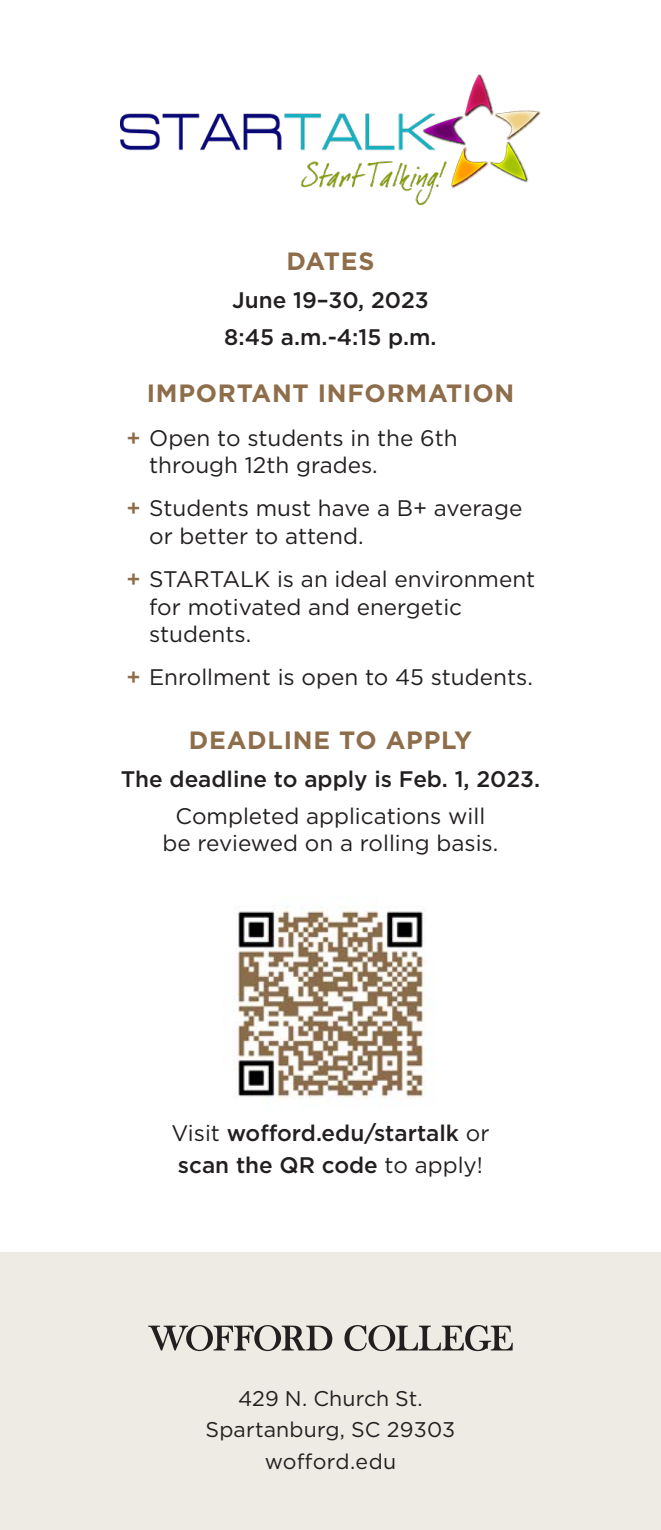
<style>
.page{position:relative;width:661px;height:1530px;background:#fff}
.page>*{position:absolute;margin:0;border:0;box-sizing:border-box;transform-origin:0 0}
.t1{font:700 25px "Gotham";letter-spacing:.03em;color:#8e6d4b}
.t2{font:22.5px/27.5px "Gotham";color:#231f20}
.t3{font:500 22.5px/37.5px "Gotham";color:#231f20;text-align:center}
.Copy-Main{font:21.25px/31.2px "Gotham";letter-spacing:.005em;color:#231f20;text-align:center}
.s1{font-weight:500;color:#8e6d4b}
.s2{font-weight:400}
</style>
<div class="page">
<img style="left:120px;top:74px;width:420px;height:132px">
<div style="left:0;top:1253px;width:660px;height:277px;background:#eeeae4"></div>
<svg style="left:148px;top:1325px;width:184px;height:26px"></svg>
<svg style="left:344px;top:1325px;width:168px;height:26px"></svg>
<img style="left:223px;top:906px;width:203px;height:193px">
<p class="t1" style="left:286px;top:245px;width:89px">DATES</p>
<p class="t3" style="left:224px;top:281px;width:214px">June 19–30, 2023<br>8:45 a.m.-4:15 p.m.</p>
<p class="t1" style="left:147px;top:377px;width:368px">IMPORTANT INFORMATION</p>
<p class="t2" style="left:149px;top:423px;width:310px;text-indent:-22px"><span class="s1">+</span> Open to students in the 6th through 12th grades.</p>
<p class="t2" style="left:149px;top:494px;width:374px;text-indent:-22px"><span class="s1">+</span> Students must have a B+ average or better to attend.</p>
<p class="t2" style="left:149px;top:565px;width:387px;text-indent:-22px"><span class="s1">+</span> STARTALK is an ideal environment for motivated and energetic students.</p>
<p class="t2" style="left:126px;top:663px;width:407px"><span class="s1">+</span> Enrollment is open to 45 students.</p>
<p class="t1" style="left:189px;top:724px;width:284px">DEADLINE TO APPLY</p>
<p class="t3" style="left:121px;top:760px;width:420px">The deadline to apply is Feb. 1, 2023.<br><span class="s2">Completed applications will</span></p>
<p class="t2" style="left:162px;top:829px;width:337px">be reviewed on a rolling basis.</p>
<p class="t3" style="left:171px;top:1116px;width:319px;line-height:32.5px;text-align:left"><span class="s2">Visit</span> wofford.edu/startalk <span class="s2">or </span>scan the QR code <span class="s2">to apply!</span></p>
<p class="Copy-Main" style="left:205px;top:1382px;width:251px">429 N. Church St.<br>Spartanburg, SC 29303</p>
<p class="Copy-Main" style="left:264px;top:1445px;width:133px">wofford.edu</p>
</div>
